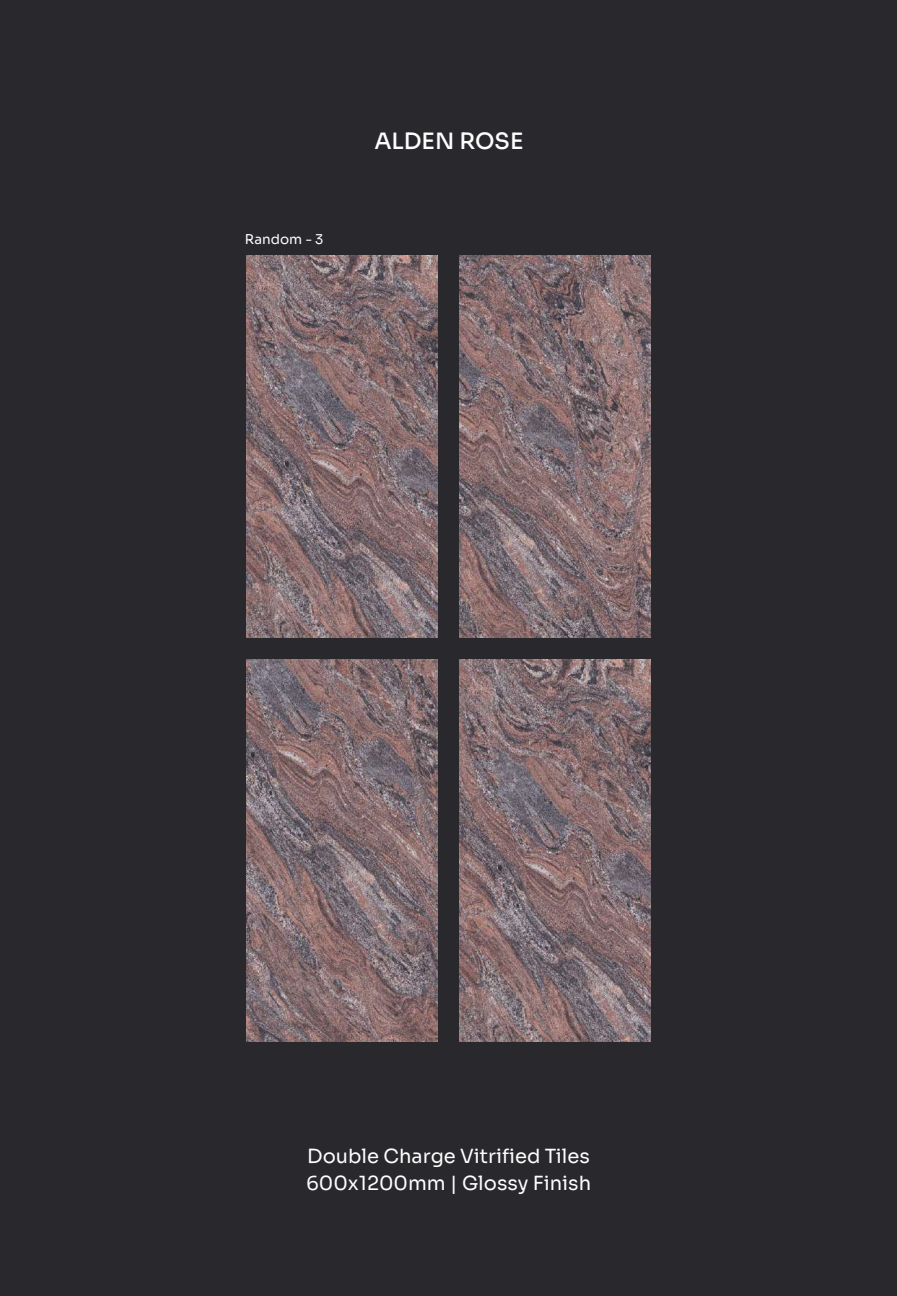
<style>
.page{position:relative;width:897px;height:1296px;background:#fff}
.page>*{position:absolute;margin:0;border:0;box-sizing:border-box;transform-origin:0 0}
.t1{font:500 22.5px "Sora";color:#fefefe}
.t2{font:19.5px/27px "Sora";color:#fefefe}
.t3{font:13.5px "Sora";color:#fefefe}
</style>
<div class="page">
<div style="left:0;top:0;width:896px;height:1296px;background:#29282c"></div>
<img style="left:246px;top:255px;width:192px;height:383px">
<img style="left:459px;top:255px;width:191px;height:383px">
<img style="left:246px;top:659px;width:192px;height:383px">
<img style="left:459px;top:659px;width:191px;height:383px">
<p class="t3" style="left:245px;top:231px;width:80px">Random - 3</p>
<p class="t1" style="left:374px;top:127px;width:151px">ALDEN ROSE</p>
<p class="t2" style="left:306px;top:1143px;width:286px">Double Charge Vitrified Tiles<br>600x1200mm | Glossy Finish</p>
</div>
